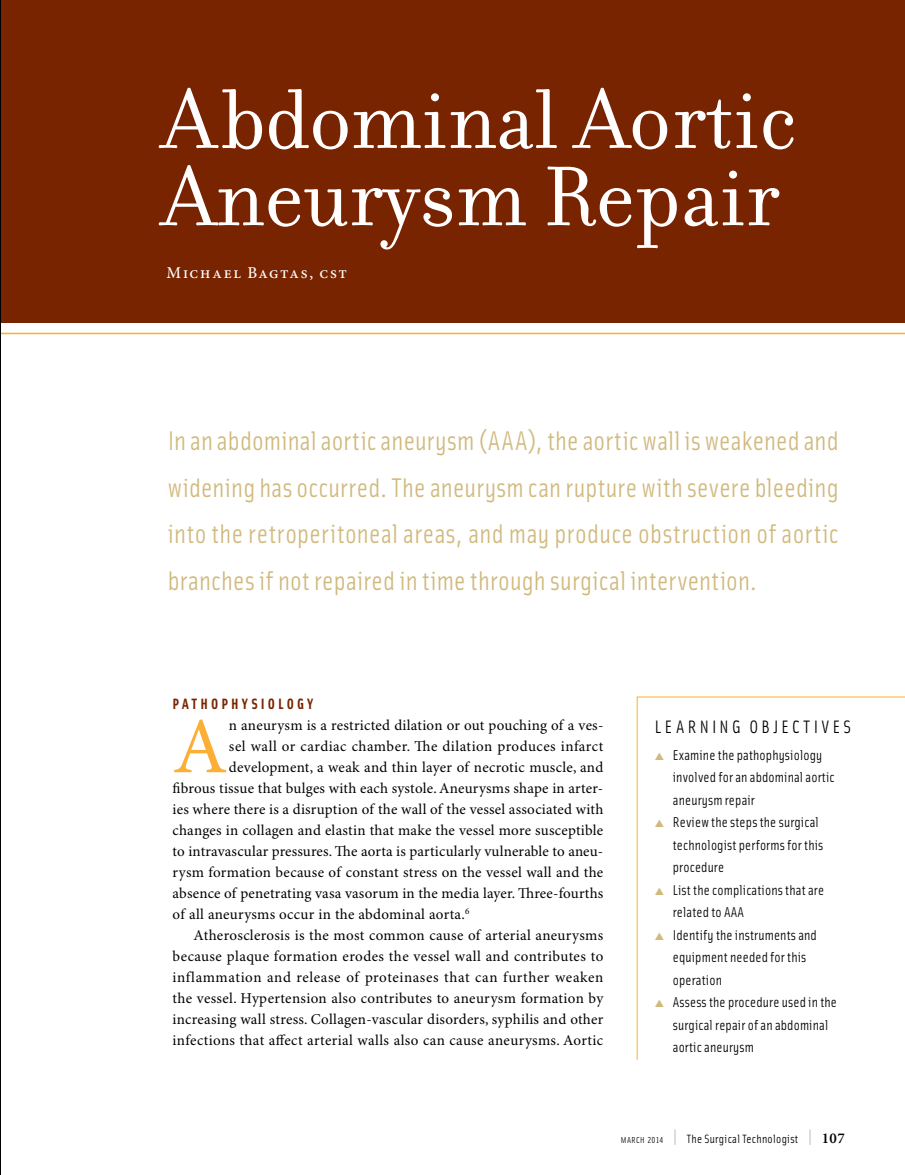
<style>
.page{position:relative;width:905px;height:1175px;background:#fff}
.page>*{position:absolute;margin:0;border:0;box-sizing:border-box;transform-origin:0 0}
.t1{font:91.05px/77.2px "Filosofia";color:#fff}
.t2{font:79.65px "Minion Pro";color:#fbaf34}
.t3{font:27px/46.5px "Solex Regular Lining";letter-spacing:.005em;color:#d1ba7e;text-align:justify}
.t4{font:18px "Solex";letter-spacing:.185em;color:#000}
.t5{font:500 16.5px "Minion Pro";letter-spacing:.1em;color:#fff}
.t6{font:15px "Minion Pro";letter-spacing:.015em;color:#000}
.t7{font:15px "Solex Bold Lining";color:#792400}
.t8{font:14.25px/22.5px "Solex Regular Lining";letter-spacing:.01em;color:#000}
.t9{font:12px "Solex";letter-spacing:.025em;color:#000}
.s1{color:#d1ba7e}
.s2{font-family:"Solex Regular Lining";font-size:8.7px}
.s3{font-family:"Solex Regular Lining";font-size:19.5px;color:#939598}
.s4{font-family:"Minion Pro";font-weight:600;font-size:15px}
</style>
<div class="page">
<div style="left:0;top:0;width:904px;height:322px;background:#792400"></div>
<hr style="left:0;top:333px;width:904px;height:1px;background:#fcb122">
<img style="left:0;top:0;width:1px;height:1174px">
<svg style="left:636px;top:696px;width:268px;height:364px"></svg>
<h1 class="t1" style="left:162px;top:82px;width:635px">Abdominal Aortic<br>Aneurysm Repair</h1>
<p class="t5" style="left:166px;top:261px;width:182px">Michael Bagtas, cst</p>
<p class="t3" style="left:168px;top:416px;width:672px">In an abdominal aortic aneurysm (AAA), the aortic wall is weakened and widening has occurred. The aneurysm can rupture with severe bleeding into the retroperitoneal areas, and may produce obstruction of aortic branches if not repaired in time through surgical intervention.</p>
<p class="t7" style="left:172px;top:694px;width:20px">PATHOPHYSIOLOGY</p>
<h2 class="t2" style="left:172px;top:699px;width:57px">A</h2>
<p class="t6" style="left:229px;top:716px;width:376px">n aneurysm is a restricted dilation or out pouching of a ves-</p>
<p class="t6" style="left:229px;top:737px;width:376px">sel wall or cardiac chamber. The dilation produces infarct</p>
<p class="t6" style="left:229px;top:758px;width:376px">development, a weak and thin layer of necrotic muscle, and</p>
<p class="t6" style="left:172px;top:779px;width:432px">fibrous tissue that bulges with each systole. Aneurysms shape in arter-</p>
<p class="t6" style="left:172px;top:800px;width:432px">ies where there is a disruption of the wall of the vessel associated with</p>
<p class="t6" style="left:172px;top:821px;width:432px">changes in collagen and elastin that make the vessel more susceptible</p>
<p class="t6" style="left:172px;top:842px;width:432px">to intravascular pressures. The aorta is particularly vulnerable to aneu-</p>
<p class="t6" style="left:172px;top:863px;width:432px">rysm formation because of constant stress on the vessel wall and the</p>
<p class="t6" style="left:172px;top:884px;width:432px">absence of penetrating vasa vasorum in the media layer. Three-fourths</p>
<p class="t6" style="left:172px;top:905px;width:298px">of all aneurysms occur in the abdominal aorta.<sup>6</sup></p>
<p class="t6" style="left:194px;top:926px;width:411px">Atherosclerosis is the most common cause of arterial aneurysms</p>
<p class="t6" style="left:172px;top:947px;width:432px">because plaque formation erodes the vessel wall and contributes to</p>
<p class="t6" style="left:172px;top:968px;width:432px">inflammation and release of proteinases that can further weaken</p>
<p class="t6" style="left:172px;top:989px;width:432px">the vessel. Hypertension also contributes to aneurysm formation by</p>
<p class="t6" style="left:172px;top:1010px;width:432px">increasing wall stress. Collagen-vascular disorders, syphilis and other</p>
<p class="t6" style="left:172px;top:1031px;width:432px">infections that affect arterial walls also can cause aneurysms. Aortic</p>
<p class="t4" style="left:654px;top:715px;width:12px">LEARNING</p>
<p class="t4" style="left:749px;top:715px;width:42px">OBJECTI</p>
<p class="t4" style="left:821px;top:715px;width:21px">VES</p>
<p class="t8" style="left:672px;top:743px;width:163px;text-indent:-18px"><span class="s1">▲</span> Examine the pathophysiology involved for an abdominal aortic aneurysm repair</p>
<p class="t8" style="left:672px;top:810px;width:152px;text-indent:-18px"><span class="s1">▲</span> Review the steps the surgical technologist performs for this procedure</p>
<p class="t8" style="left:672px;top:878px;width:153px;text-indent:-18px"><span class="s1">▲</span> List the complications that are related to AAA</p>
<p class="t8" style="left:672px;top:923px;width:146px;text-indent:-18px"><span class="s1">▲</span> Identify the instruments and equipment needed for this operation</p>
<p class="t8" style="left:672px;top:990px;width:166px;text-indent:-18px"><span class="s1">▲</span> Assess the procedure used in the surgical repair of an abdominal aortic aneurysm</p>
<p class="t9" style="left:621px;top:1130px;width:225px"><span class="s2">MARCH 2014</span> <span class="s3">|</span> The Surgical Technologist <span class="s3">|</span> <span class="s4">107</span></p>
</div>
